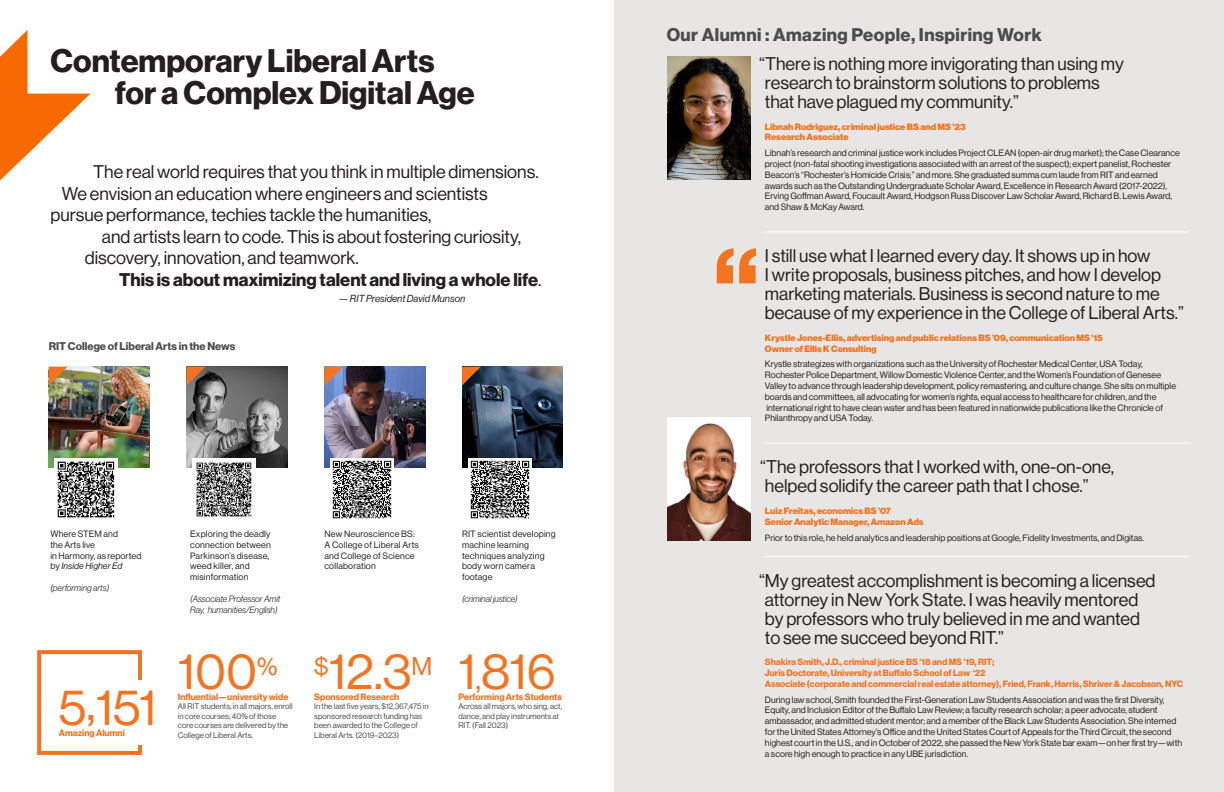
<style>
.page{position:relative;width:1224px;height:792px;background:#fff}
.page>*{position:absolute;margin:0;border:0;box-sizing:border-box;transform-origin:0 0}
.t1{font:50px "N Haas Grotesk DS Pro 55 Rg";color:#f47321}
.t2{font:32px "N Haas Grotesk DS Pro 75 Bd";color:#231f20}
.t3{font:18px/19px "N Haas Grotesk DS Pro 55 Rg";color:#231f20}
.t4{font:18px "N Haas Grotesk DS Pro 75 Bd";color:#231f20}
.t5{font:18px "N Haas Grotesk DS Pro 75 Bd";letter-spacing:.025em;color:#4b4c4d}
.t6{font:11px "N Haas Grotesk DS Pro 75 Bd";color:#4b4c4d}
.t7{font:10px "N Haas Grotesk DS Pro 56 It";color:#231f20}
.t8{font:9px/10.8px "N Haas Grotesk DS Pro 55 Rg";color:#231f20}
.t9{font:9px/10.8px "N Haas Grotesk DS Pro 75 Bd";color:#f47321}
.t10{font:9px/10.8px "N Haas Grotesk DS Pro 55 Rg";letter-spacing:.02em;color:#231f20}
.t11{font:9px "N Haas Grotesk DS Pro 95 Blk";color:#f47321}
.t12{font:9px/10.8px "N Haas Grotesk DS Pro 46 Lt It";color:#231f20}
.t13{font:8px/9.6px "N Haas Grotesk DS Pro 55 Rg";color:#4b4c4d}
.s1{font-family:"N Haas Grotesk DS Pro 55 Rg"}
.s2{font-family:"N Haas Grotesk DS Pro 56 It"}
.s3{font-size:30px}
</style>
<div class="page">
<div style="left:615px;top:0;width:609px;height:792px;background:#e8e6e5"></div>
<div style="left:37px;top:650px;width:105px;height:105px;border:4px solid #f47321"></div>
<div style="left:59px;top:680px;width:111px;height:65px;background:#fff"></div>
<svg style="left:0;top:30px;width:91px;height:151px"></svg>
<img style="left:324px;top:367px;width:101px;height:101px">
<svg style="left:324px;top:367px;width:19px;height:18px"></svg>
<img style="left:462px;top:367px;width:101px;height:101px">
<svg style="left:462px;top:367px;width:19px;height:18px"></svg>
<img style="left:49px;top:367px;width:101px;height:101px">
<svg style="left:49px;top:367px;width:19px;height:18px"></svg>
<img style="left:187px;top:367px;width:100px;height:101px">
<svg style="left:187px;top:367px;width:18px;height:18px"></svg>
<hr style="left:765px;top:232px;width:425px;height:1px;background:#fff">
<hr style="left:765px;top:443px;width:425px;height:1px;background:#fff">
<hr style="left:765px;top:556px;width:425px;height:1px;background:#fff">
<img style="left:667px;top:56px;width:84px;height:124px">
<img style="left:667px;top:417px;width:84px;height:124px">
<svg style="left:717px;top:248px;width:39px;height:35px"></svg>
<img style="left:55px;top:458px;width:62px;height:60px">
<img style="left:193px;top:458px;width:62px;height:59px">
<img style="left:331px;top:458px;width:62px;height:61px">
<img style="left:469px;top:458px;width:62px;height:61px">
<p class="t2" style="left:50px;top:42px;width:386px">Contemporary Liberal Arts</p>
<p class="t2" style="left:115px;top:74px;width:361px">for a Complex Digital Age</p>
<p class="t3" style="left:93px;top:162px;width:447px">The real world requires that you think in multiple dimensions.</p>
<p class="t3" style="left:62px;top:184px;width:427px">We envision an education where engineers and scientists</p>
<p class="t3" style="left:50px;top:205px;width:383px">pursue performance, techies tackle the humanities,</p>
<p class="t3" style="left:102px;top:227px;width:421px">and artists learn to code. This is about fostering curiosity,</p>
<p class="t3" style="left:85px;top:249px;width:276px">discovery, innovation, and teamwork.</p>
<p class="t4" style="left:119px;top:269px;width:424px">This is about maximizing talent and living a whole life<span class="s1">.</span></p>
<p class="t7" style="left:338px;top:293px;width:128px">— RIT President David Munson</p>
<p class="t6" style="left:49px;top:339px;width:188px">RIT College of Liberal Arts in the News</p>
<p class="t8" style="left:50px;top:528px;width:69px">Where STEM and</p>
<p class="t8" style="left:50px;top:539px;width:93px">the Arts live<br>in Harmony, as reported by <span class="s2">Inside Higher Ed</span></p>
<p class="t12" style="left:50px;top:582px;width:60px">(performing arts)</p>
<p class="t1" style="left:59px;top:679px;width:99px">5,151</p>
<p class="t9" style="left:59px;top:728px;width:68px">Amazing Alumni</p>
<p class="t10" style="left:190px;top:528px;width:82px">Exploring the deadly connection between<br>Parkinson’s disease, weed killer, and</p>
<p class="t10" style="left:190px;top:572px;width:60px">misinformation</p>
<p class="t12" style="left:190px;top:593px;width:92px">(Associate Professor Amit<br>Ray, humanities/English)</p>
<p class="t1" style="left:178px;top:643px;width:101px">100<sup>%</sup></p>
<p class="t9" style="left:178px;top:691px;width:112px">Influential—university wide</p>
<p class="t13" style="left:178px;top:702px;width:116px">All RIT students, in all majors, enroll in core courses; 40% of those core courses are delivered by the<br>College of Liberal Arts.</p>
<p class="t10" style="left:324px;top:528px;width:96px">New Neuroscience BS:<br>A College of Liberal Arts</p>
<p class="t10" style="left:324px;top:550px;width:92px">and College of Science</p>
<p class="t10" style="left:324px;top:561px;width:53px">collaboration</p>
<p class="t1" style="left:314px;top:643px;width:120px"><sup>$</sup>12.3<sup>M</sup></p>
<p class="t9" style="left:314px;top:691px;width:87px">Sponsored Research</p>
<p class="t13" style="left:314px;top:702px;width:116px">In the last five years, $12,367,475 in sponsored research funding has been awarded to the College of<br>Liberal Arts. (2019–2023)</p>
<p class="t10" style="left:462px;top:528px;width:95px">RIT scientist developing machine learning techniques analyzing body worn camera footage</p>
<p class="t12" style="left:462px;top:593px;width:57px">(criminal justice)</p>
<p class="t1" style="left:458px;top:643px;width:99px">1<span class="s3">,</span>816</p>
<p class="t9" style="left:458px;top:691px;width:105px">Performing Arts Students</p>
<p class="t13" style="left:458px;top:702px;width:105px">Across all majors, who sing, act, dance, and play instruments at</p>
<p class="t13" style="left:458px;top:721px;width:51px">RIT. (Fall 2023)</p>
<p class="t5" style="left:667px;top:24px;width:377px">Our Alumni : Amazing People, Inspiring Work</p>
<p class="t3" style="left:759px;top:54px;width:366px">“There is nothing more invigorating than using my</p>
<p class="t3" style="left:765px;top:73px;width:336px">research to brainstorm solutions to problems that have plagued my community.”</p>
<p class="t11" style="left:765px;top:121px;width:202px">Libnah Rodriguez, criminal justice BS and MS ’23</p>
<p class="t11" style="left:765px;top:132px;width:85px">Research Associate</p>
<p class="t8" style="left:765px;top:148px;width:416px">Libnah’s research and criminal justice work includes Project CLEAN (open-air drug market); the Case Clearance project (non-fatal shooting investigations associated with an arrest of the suspect); expert panelist, Rochester Beacon’s “Rochester’s Homicide Crisis;” and more. She graduated summa cum laude from RIT and earned awards such as the Outstanding Undergraduate Scholar Award, Excellence in Research Award (2017-2022), Erving Goffman Award, Foucault Award, Hodgson Russ Discover Law Scholar Award, Richard B. Lewis Award, and Shaw &amp; McKay Award.</p>
<p class="t3" style="left:765px;top:246px;width:387px">I still use what I learned every day. It shows up in how</p>
<p class="t3" style="left:765px;top:265px;width:420px">I write proposals, business pitches, and how I develop marketing materials. Business is second nature to me because of my experience in the College of Liberal Arts.”</p>
<p class="t11" style="left:765px;top:332px;width:339px">Krystle Jones-Ellis, advertising and public relations BS ’09, communication MS ’15</p>
<p class="t11" style="left:765px;top:343px;width:113px">Owner of Ellis K Consulting</p>
<p class="t8" style="left:765px;top:359px;width:413px">Krystle strategizes with organizations such as the University of Rochester Medical Center, USA Today, Rochester Police Department, Willow Domestic Violence Center, and the Women’s Foundation of Genesee Valley to advance through leadership development, policy remastering, and culture change. She sits on multiple boards and committees, all advocating for women’s rights, equal access to healthcare for children, and the international right to have clean water and has been featured in nationwide publications like the Chronicle of Philanthropy and USA Today.</p>
<p class="t3" style="left:760px;top:458px;width:355px">“The professors that I worked with, one-on-one,</p>
<p class="t3" style="left:765px;top:477px;width:325px">helped solidify the career path that I chose.”</p>
<p class="t11" style="left:765px;top:505px;width:128px">Luiz Freitas, economics BS ’07</p>
<p class="t11" style="left:765px;top:516px;width:160px">Senior Analytic Manager, Amazon Ads</p>
<p class="t8" style="left:765px;top:532px;width:381px">Prior to this role, he held analytics and leadership positions at Google, Fidelity Investments, and Digitas.</p>
<p class="t3" style="left:759px;top:571px;width:398px">“My greatest accomplishment is becoming a licensed</p>
<p class="t3" style="left:765px;top:590px;width:377px;text-align:justify">attorney in New York State. I was heavily mentored by professors who truly believed in me and wanted to see me succeed beyond RIT.”</p>
<p class="t9" style="left:765px;top:657px;width:231px">Shakira Smith, J.D., criminal justice BS ’18 and MS ’19, RIT;<br>Juris Doctorate, University at Buffalo School of Law ‘22</p>
<p class="t9" style="left:765px;top:678px;width:420px">Associate (corporate and commercial real estate attorney), Fried, Frank, Harris, Shriver &amp; Jacobson, NYC</p>
<p class="t8" style="left:765px;top:694px;width:419px">During law school, Smith founded the First-Generation Law Students Association and was the first Diversity, Equity, and Inclusion Editor of the Buffalo Law Review; a faculty research scholar; a peer advocate, student ambassador, and admitted student mentor; and a member of the Black Law Students Association. She interned for the United States Attorney’s Office and the United States Court of Appeals for the Third Circuit, the second highest court in the U.S., and in October of 2022, she passed the New York State bar exam—on her first try—with a score high enough to practice in any UBE jurisdiction.</p>
</div>
